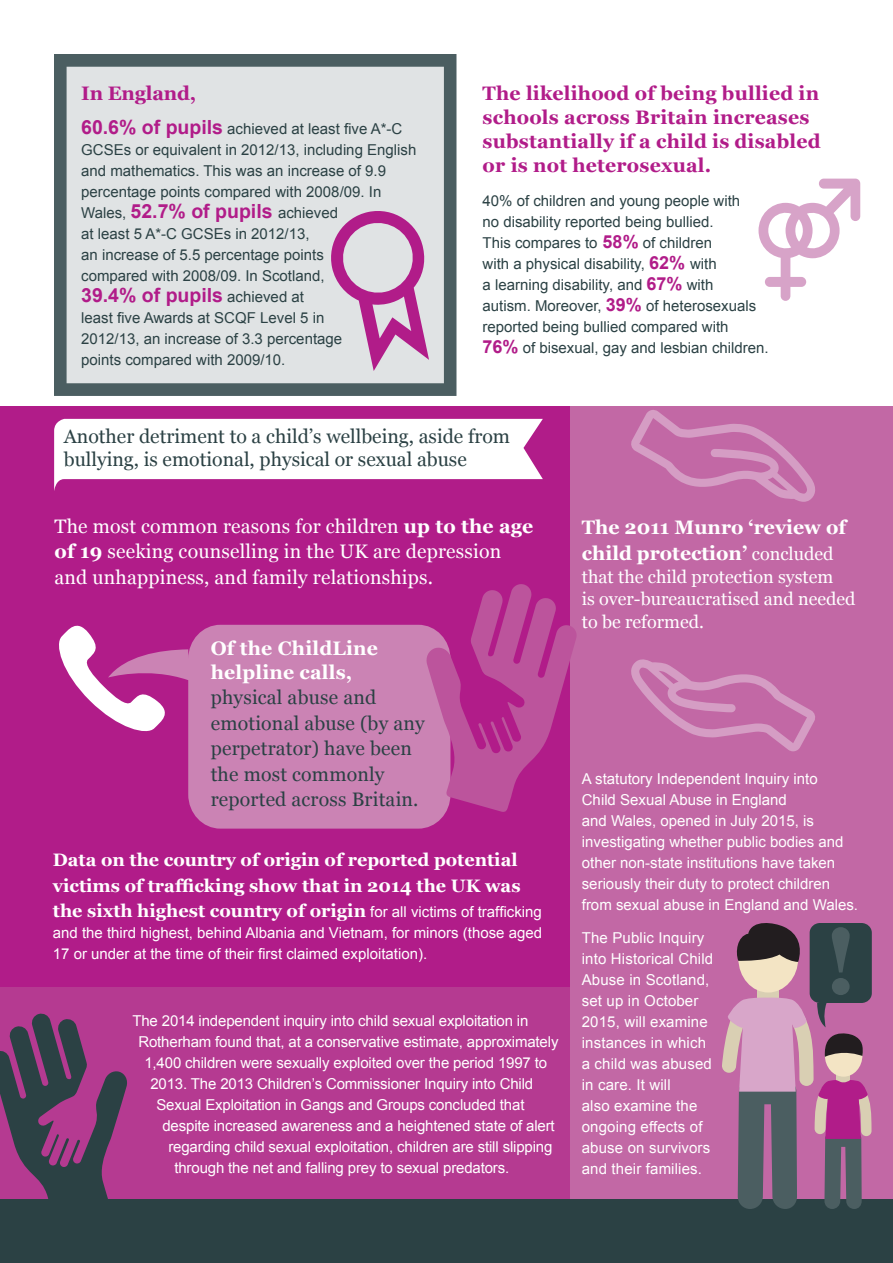
<style>
.page{position:relative;width:893px;height:1263px;background:#fff}
.page>*{position:absolute;margin:0;border:0;box-sizing:border-box;transform-origin:0 0}
.t1{font:19.5px/25.5px "Georgia";letter-spacing:.01em;color:#2b4144}
.t2{font:19.5px/25.5px "Georgia";letter-spacing:.01em;color:#fff}
.t3{font:700 19.5px/24px "Georgia";letter-spacing:.01em;color:#b11c89}
.t4{font:700 19.5px/24px "Georgia";color:#fff}
.t5{font:700 19.5px "Arial";color:#b11c89}
.t6{font:700 19.5px "Georgia";letter-spacing:-.01em;color:#b11c89}
.t7{font:700 18px/25.5px "Georgia";color:#fff}
.t8{font:18px/22.5px "Georgia";color:#fff}
.t9{font:15px/21px "Arial";color:#fff}
.t10{font:15px/21px "Arial";color:#2b4144}
.s1{font-weight:700;font-size:19.5px;color:#b11c89}
.s2{font-weight:400;font-size:15px;color:#2b4144}
.s3{font-weight:700;font-size:18px;color:#b11c89}
.s4{font-weight:700}
.s5{font-family:"Arial";font-weight:400;font-size:15px}
.s6{font-weight:400;font-size:18px}
</style>
<div class="page">
<svg style="left:54px;top:54px;width:402px;height:342px;fill:#e0e3e4"></svg>
<svg style="left:327px;top:207px;width:102px;height:164px"></svg>
<div style="left:0;top:406px;width:571px;height:599px;background:#b11c89"></div>
<div style="left:0;top:987px;width:571px;height:233px;background:#b53a91"></div>
<div style="left:570px;top:406px;width:323px;height:857px;background:#c268a5"></div>
<svg style="left:54px;top:419px;width:489px;height:72px"></svg>
<svg style="left:173px;top:625px;width:272px;height:204px;fill:#cb83b4"></svg>
<svg style="left:59px;top:625px;width:114px;height:107px"></svg>
<svg style="left:425px;top:584px;width:152px;height:229px"></svg>
<div style="left:0;top:1199px;width:893px;height:64px;background:#2b4144"></div>
<svg style="left:631px;top:659px;width:184px;height:92px"></svg>
<svg style="left:631px;top:410px;width:184px;height:92px"></svg>
<svg style="left:758px;top:179px;width:102px;height:122px"></svg>
<svg style="left:0;top:1013px;width:127px;height:186px"></svg>
<svg style="left:722px;top:923px;width:150px;height:286px"></svg>
<h1 class="t6" style="left:81px;top:78px;width:117px">In England,</h1>
<p class="t10" style="left:81px;top:118px;width:337px"><span class="s1">60.6% of pupils</span> achieved at least five A*-C GCSEs or equivalent in 2012/13, including English and mathematics. This was an increase of 9.9 percentage points compared with 2008/09. In Wales, <span class="s1">52.7% of pupils</span> achieved<br>at least 5 A*-C GCSEs in 2012/13,<br>an increase of 5.5 percentage points<br>compared with 2008/09. In Scotland,</p>
<h1 class="t5" style="left:81px;top:282px;width:224px">39.4% of pupils <span class="s2">achieved at</span></h1>
<p class="t10" style="left:81px;top:307px;width:262px">least five Awards at SCQF Level 5 in<br>2012/13, an increase of 3.3 percentage points compared with 2009/10.</p>
<h1 class="t3" style="left:483px;top:80px;width:340px">The likelihood of being bullied in schools across Britain increases substantially if a child is disabled or is not heterosexual.</h1>
<p class="t10" style="left:483px;top:190px;width:288px">40% of children and young people with<br>no disability reported being bullied.<br>This compares to <span class="s3">58%</span> of children<br>with a physical disability, <span class="s3">62%</span> with<br>a learning disability, and <span class="s3">67%</span> with<br>autism. Moreover, <span class="s3">39%</span> of heterosexuals reported being bullied compared with<br><span class="s3">76%</span> of bisexual, gay and lesbian children.</p>
<h1 class="t1" style="left:64px;top:425px;width:448px;line-height:22.5px">Another detriment to a child’s wellbeing, aside from bullying, is emotional, physical or sexual abuse</h1>
<h1 class="t2" style="left:54px;top:513px;width:480px">The most common reasons for children <span class="s4">up to the age of 19</span> seeking counselling in the UK are depression and unhappiness, and family relationships.</h1>
<h1 class="t4" style="left:211px;top:635px;width:169px">Of the ChildLine helpline calls,</h1>
<h1 class="t1" style="left:211px;top:684px;width:215px">physical abuse and emotional abuse (by any perpetrator) have been the most commonly reported across Britain.</h1>
<p class="t7" style="left:53px;top:846px;width:490px">Data on the country of origin of reported potential victims of trafficking show that in 2014 the UK was the sixth highest country of origin <span class="s5">for all victims of trafficking</span></p>
<p class="t9" style="left:53px;top:923px;width:491px">and the third highest, behind Albania and Vietnam, for minors (those aged<br>17 or under at the time of their first claimed exploitation).</p>
<p class="t9" style="left:132px;top:1010px;width:398px">The 2014 independent inquiry into child sexual exploitation in</p>
<p class="t9" style="left:138px;top:1031px;width:422px">Rotherham found that, at a conservative estimate, approximately</p>
<p class="t9" style="left:144px;top:1052px;width:404px">1,400 children were sexually exploited over the period 1997 to</p>
<p class="t9" style="left:150px;top:1073px;width:384px">2013. The 2013 Children’s Commissioner Inquiry into Child</p>
<p class="t9" style="left:156px;top:1094px;width:370px">Sexual Exploitation in Gangs and Groups concluded that</p>
<p class="t9" style="left:162px;top:1115px;width:394px">despite increased awareness and a heightened state of alert</p>
<p class="t9" style="left:168px;top:1136px;width:386px">regarding child sexual exploitation, children are still slipping</p>
<p class="t9" style="left:174px;top:1157px;width:336px">through the net and falling prey to sexual predators.</p>
<h1 class="t4" style="left:582px;top:514px;width:266px;line-height:25.5px">The 2011 Munro ‘review of child protection’ <span class="s6">concluded</span></h1>
<p class="t8" style="left:582px;top:564px;width:275px">that the child protection system<br>is over-bureaucratised and needed to be reformed.</p>
<p class="t9" style="left:582px;top:768px;width:278px">A statutory Independent Inquiry into<br>Child Sexual Abuse in England<br>and Wales, opened in July 2015, is investigating whether public bodies and other non-state institutions have taken seriously their duty to protect children from sexual abuse in England and Wales.</p>
<p class="t9" style="left:582px;top:928px;width:133px">The Public Inquiry into Historical Child<br>Abuse in Scotland, set up in October<br>2015, will examine instances in which a child was abused in care. It will<br>also examine the ongoing effects of abuse on survivors and their families.</p>
</div>
